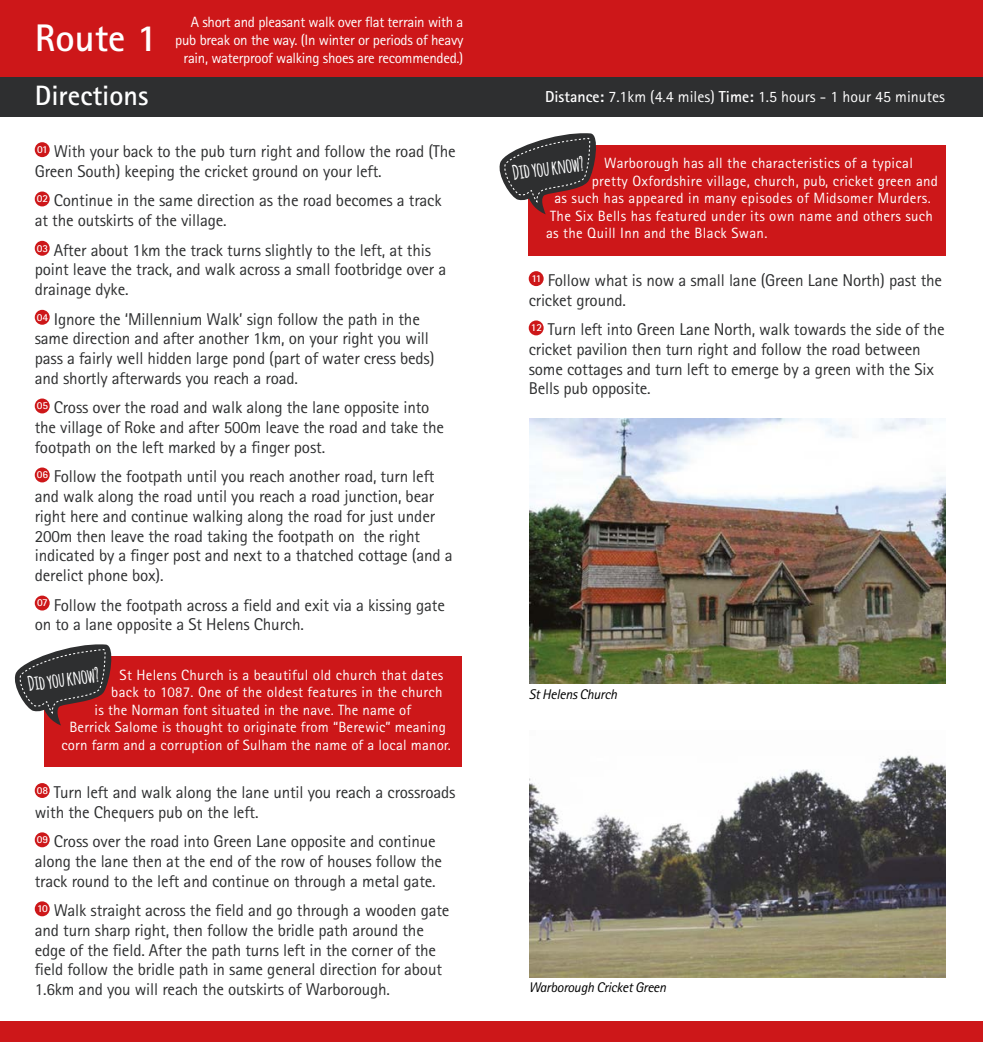
<style>
.page{position:relative;width:983px;height:1042px;background:#fff}
.page>*{position:absolute;margin:0;border:0;box-sizing:border-box;transform-origin:0 0}
.t1{font:700 38.5px "Rotis Sans Serif Std";color:#fff}
.t2{font:700 28px "Rotis Sans Serif Std";color:#fff}
.t3{font:700 19.95px "Amatic";color:#fff}
.t4{font:17.15px/19.8px "Rotis Sans Serif Std";letter-spacing:-.01em;color:#2e2f30}
.t5{font:15.92px "Rotis Sans Serif Std";color:#fff}
.t6{font:14.88px "Rotis Sans Serif Std";letter-spacing:.02em;color:#fff}
.t7{font:14.88px/17.8px "Rotis Sans Serif Std";letter-spacing:-.02em;color:#fff;text-align:right}
.t8{font:italic 14px "Rotis Sans Serif Std";letter-spacing:-.02em;color:#000}
.s1{font-weight:700}
</style>
<div class="page">
<div style="left:35px;top:142px;width:15px;height:15px;background:#cd1719;border-radius:50%"></div>
<div style="left:35px;top:191px;width:15px;height:15px;background:#cd1719;border-radius:50%"></div>
<div style="left:35px;top:241px;width:15px;height:15px;background:#cd1719;border-radius:50%"></div>
<div style="left:35px;top:310px;width:15px;height:15px;background:#cd1719;border-radius:50%"></div>
<div style="left:35px;top:398px;width:15px;height:15px;background:#cd1719;border-radius:50%"></div>
<div style="left:35px;top:467px;width:15px;height:15px;background:#cd1719;border-radius:50%"></div>
<div style="left:35px;top:595px;width:15px;height:15px;background:#cd1719;border-radius:50%"></div>
<div style="left:35px;top:783px;width:15px;height:15px;background:#cd1719;border-radius:50%"></div>
<div style="left:35px;top:832px;width:15px;height:15px;background:#cd1719;border-radius:50%"></div>
<div style="left:35px;top:901px;width:15px;height:15px;background:#cd1719;border-radius:50%"></div>
<div style="left:0;top:76px;width:982px;height:41px;background:#2e2f30"></div>
<div style="left:0;top:0;width:982px;height:76px;background:#cd1719"></div>
<div style="left:0;top:1022px;width:982px;height:20px;background:#cd1719"></div>
<div style="left:528px;top:271px;width:15px;height:15px;background:#cd1719;border-radius:50%"></div>
<div style="left:528px;top:320px;width:15px;height:15px;background:#cd1719;border-radius:50%"></div>
<div style="left:44px;top:656px;width:417px;height:111px;background:#cd1719"></div>
<svg style="left:14px;top:644px;width:98px;height:81px"></svg>
<img style="left:529px;top:755px;width:415px;height:223px">
<div style="left:528px;top:145px;width:417px;height:111px;background:#cd1719"></div>
<svg style="left:499px;top:133px;width:97px;height:81px"></svg>
<img style="left:529px;top:418px;width:415px;height:265px">
<h1 class="t1" style="left:35px;top:14px;width:124px">Route 1</h1>
<h2 class="t2" style="left:35px;top:78px;width:115px">Directions</h2>
<p class="t7" style="left:175px;top:13px;width:289px">A short and pleasant walk over flat terrain with a pub break on the way. (In winter or periods of heavy rain, waterproof walking shoes are recommended.)</p>
<p class="t4" style="left:35px;top:142px;width:422px"><sup>01</sup> With your back to the pub turn right and follow the road (The<br>Green South) keeping the cricket ground on your left.</p>
<p class="t4" style="left:35px;top:191px;width:408px"><sup>02</sup> Continue in the same direction as the road becomes a track at the outskirts of the village.</p>
<p class="t4" style="left:35px;top:240px;width:413px"><sup>03</sup> After about 1km the track turns slightly to the left, at this point leave the track, and walk across a small footbridge over a drainage dyke.</p>
<p class="t4" style="left:35px;top:309px;width:401px"><sup>04</sup> Ignore the ‘Millennium Walk’ sign follow the path in the same direction and after another 1km, on your right you will pass a fairly well hidden large pond (part of water cress beds) and shortly afterwards you reach a road.</p>
<p class="t4" style="left:35px;top:398px;width:411px"><sup>05</sup> Cross over the road and walk along the lane opposite into the village of Roke and after 500m leave the road and take the footpath on the left marked by a finger post.</p>
<p class="t4" style="left:35px;top:467px;width:419px"><sup>06</sup> Follow the footpath until you reach another road, turn left and walk along the road until you reach a road junction, bear right here and continue walking along the road for just under 200m then leave the road taking the footpath on the right indicated by a finger post and next to a thatched cottage (and a derelict phone box).</p>
<p class="t4" style="left:35px;top:595px;width:411px"><sup>07</sup> Follow the footpath across a field and exit via a kissing gate on to a lane opposite a St Helens Church.</p>
<p class="t3" style="left:26px;top:670px;width:73px;rotate:-8deg">Did you know?</p>
<p class="t6" style="left:119px;top:666px;width:325px">St Helens Church is a beautiful old church that dates</p>
<p class="t6" style="left:111px;top:683px;width:333px">back to 1087. One of the oldest features in the church</p>
<p class="t6" style="left:95px;top:701px;width:318px">is the Norman font situated in the nave. The name of</p>
<p class="t6" style="left:69px;top:718px;width:378px">Berrick Salome is thought to originate from “Berewic” meaning</p>
<p class="t6" style="left:61px;top:736px;width:391px">corn farm and a corruption of Sulham the name of a local manor.</p>
<p class="t4" style="left:35px;top:782px;width:422px"><sup>08</sup> Turn left and walk along the lane until you reach a crossroads with the Chequers pub on the left.</p>
<p class="t4" style="left:35px;top:832px;width:409px"><sup>09</sup> Cross over the road into Green Lane opposite and continue along the lane then at the end of the row of houses follow the track round to the left and continue on through a metal gate.</p>
<p class="t4" style="left:35px;top:901px;width:416px"><sup>10</sup> Walk straight across the field and go through a wooden gate and turn sharp right, then follow the bridle path around the edge of the field. After the path turns left in the corner of the field follow the bridle path in same general direction for about 1.6km and you will reach the outskirts of Warborough.</p>
<p class="t5" style="left:545px;top:87px;width:401px"><span class="s1">Distance:</span> 7.1km (4.4 miles) <span class="s1">Time:</span> 1.5 hours - 1 hour 45 minutes</p>
<p class="t3" style="left:510px;top:159px;width:73px;rotate:-8deg">Did you know?</p>
<p class="t6" style="left:604px;top:155px;width:310px">Warborough has all the characteristics of a typical</p>
<p class="t6" style="left:591px;top:172px;width:348px">pretty Oxfordshire village, church, pub, cricket green and</p>
<p class="t6" style="left:554px;top:189px;width:378px">as such has appeared in many episodes of Midsomer Murders.</p>
<p class="t6" style="left:550px;top:207px;width:384px">The Six Bells has featured under its own name and others such</p>
<p class="t6" style="left:546px;top:224px;width:223px">as the Quill Inn and the Black Swan.</p>
<p class="t4" style="left:528px;top:270px;width:415px"><sup>11</sup> Follow what is now a small lane (Green Lane North) past the cricket ground.</p>
<p class="t4" style="left:528px;top:320px;width:417px"><sup>12</sup> Turn left into Green Lane North, walk towards the side of the cricket pavilion then turn right and follow the road between some cottages and turn left to emerge by a green with the Six Bells pub opposite.</p>
<p class="t8" style="left:528px;top:686px;width:90px">St Helens Church</p>
<p class="t8" style="left:528px;top:978px;width:139px">Warborough Cricket Green</p>
</div>
